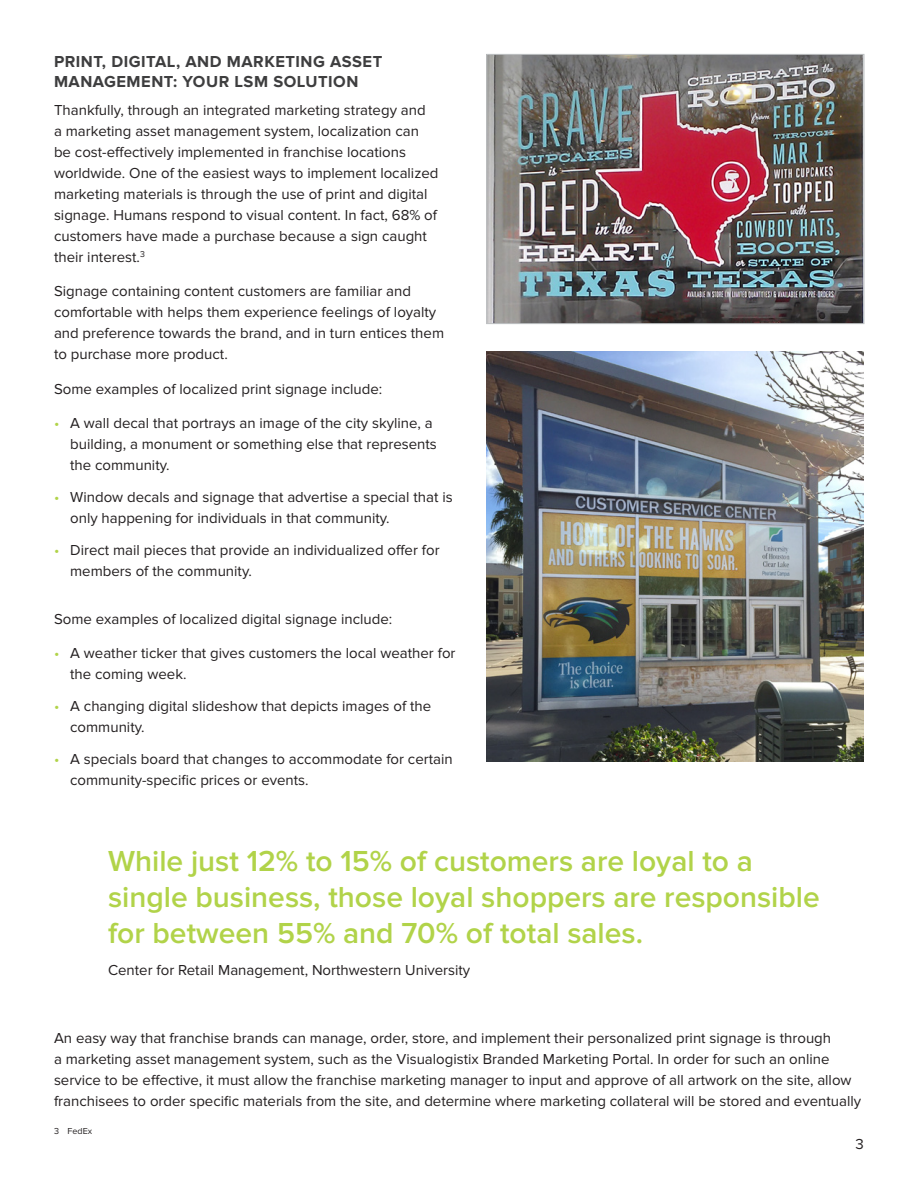
<style>
.page{position:relative;width:918px;height:1188px;background:#fff}
.page>*{position:absolute;margin:0;border:0;box-sizing:border-box;transform-origin:0 0}
.Pull_Quote_Text{font:600 30px/36px "Proxima Nova";color:#b1d349}
.L2_Subheader{font:700 16.5px/19.8px "Proxima Nova";letter-spacing:.03em;color:#3e3e3f}
.Pull_Quote_Source{font:15px/21px "Proxima Nova";color:#231f20}
.t1{font:9px "Proxima Nova";color:#231f20}
.s1{color:#b1d349}
</style>
<div class="page">
<img style="left:488px;top:56px;width:374px;height:266px">
<div style="left:486px;top:54px;width:378px;height:270px;border:1px solid #bfc2c4"></div>
<img style="left:486px;top:351px;width:378px;height:411px">
<p class="L2_Subheader" style="left:54px;top:52px;width:330px">PRINT, DIGITAL, AND MARKETING ASSET<br>MANAGEMENT: YOUR LSM SOLUTION</p>
<p class="Pull_Quote_Source" style="left:54px;top:99px;width:386px">Thankfully, through an integrated marketing strategy and<br>a marketing asset management system, localization can be cost-effectively implemented in franchise locations worldwide. One of the easiest ways to implement localized marketing materials is through the use of print and digital signage. Humans respond to visual content. In fact, 68% of customers have made a purchase because a sign caught their interest.<sup>3</sup></p>
<p class="Pull_Quote_Source" style="left:54px;top:281px;width:392px">Signage containing content customers are familiar and comfortable with helps them experience feelings of loyalty and preference towards the brand, and in turn entices them to purchase more product.</p>
<p class="Pull_Quote_Source" style="left:54px;top:378px;width:330px">Some examples of localized print signage include:</p>
<p class="Pull_Quote_Source" style="left:70px;top:413px;width:368px;text-indent:-16px"><span class="s1">•</span> A wall decal that portrays an image of the city skyline, a building, a monument or something else that represents the community.</p>
<p class="Pull_Quote_Source" style="left:70px;top:487px;width:384px;text-indent:-16px"><span class="s1">•</span> Window decals and signage that advertise a special that is only happening for individuals in that community.</p>
<p class="Pull_Quote_Source" style="left:70px;top:539px;width:371px;text-indent:-16px"><span class="s1">•</span> Direct mail pieces that provide an individualized offer for members of the community.</p>
<p class="Pull_Quote_Source" style="left:54px;top:608px;width:340px">Some examples of localized digital signage include:</p>
<p class="Pull_Quote_Source" style="left:70px;top:643px;width:387px;text-indent:-16px"><span class="s1">•</span> A weather ticker that gives customers the local weather for the coming week.</p>
<p class="Pull_Quote_Source" style="left:70px;top:696px;width:363px;text-indent:-16px"><span class="s1">•</span> A changing digital slideshow that depicts images of the community.</p>
<p class="Pull_Quote_Source" style="left:70px;top:749px;width:384px;text-indent:-16px"><span class="s1">•</span> A specials board that changes to accommodate for certain community-specific prices or events.</p>
<p class="Pull_Quote_Text" style="left:108px;top:844px;width:713px">While just 12% to 15% of customers are loyal to a single business, those loyal shoppers are responsible for between 55% and 70% of total sales.</p>
<p class="Pull_Quote_Source" style="left:108px;top:960px;width:364px">Center for Retail Management, Northwestern University</p>
<p class="Pull_Quote_Source" style="left:54px;top:1028px;width:809px">An easy way that franchise brands can manage, order, store, and implement their personalized print signage is through<br>a marketing asset management system, such as the Visualogistix Branded Marketing Portal. In order for such an online service to be effective, it must allow the franchise marketing manager to input and approve of all artwork on the site, allow franchisees to order specific materials from the site, and determine where marketing collateral will be stored and eventually</p>
<p class="t1" style="left:54px;top:1126px;width:40px">3 FedEx</p>
<p class="Pull_Quote_Source" style="left:856px;top:1134px;width:10px">3</p>
</div>
